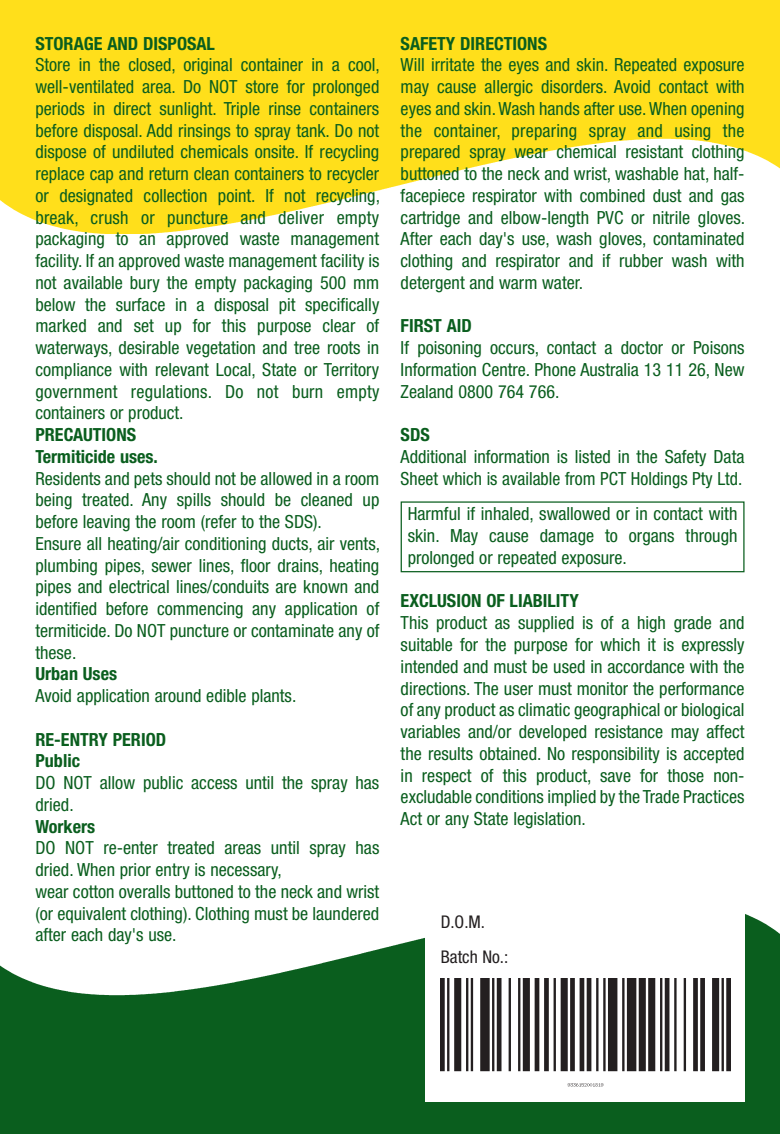
<style>
.page{position:relative;width:780px;height:1134px;background:#fff}
.page>*{position:absolute;margin:0;border:0;box-sizing:border-box;transform-origin:0 0}
.t1{font:condensed 18px/21.8px "Helvetica Neue";color:#0a5e1e;text-align:justify}
.t2{font:700 condensed 18px "Helvetica Neue";color:#0a5e1e}
.t3{font:condensed 17.5px "Helvetica Neue";color:#231f20}
</style>
<div class="page">
<img style="left:0;top:0;width:780px;height:234px">
<img style="left:0;top:914px;width:780px;height:220px">
<div style="left:425px;top:900px;width:319px;height:201px;background:#fff"></div>
<img style="left:440px;top:978px;width:290px;height:109px">
<div style="left:400px;top:501px;width:344px;height:71px;border:1px solid #0a5e1e"></div>
<p class="t2" style="left:35px;top:32px;width:181px">STORAGE AND DISPOSAL</p>
<p class="t1" style="left:35px;top:54px;width:346px">Store in the closed, original container in a cool, well-ventilated area. Do NOT store for prolonged periods in direct sunlight. Triple rinse containers before disposal. Add rinsings to spray tank. Do not dispose of undiluted chemicals onsite. If recycling replace cap and return clean containers to recycler or designated collection point. If not recycling, break, crush or puncture and deliver empty packaging to an approved waste management facility. If an approved waste management facility is not available bury the empty packaging 500 mm below the surface in a disposal pit specifically marked and set up for this purpose clear of waterways, desirable vegetation and tree roots in compliance with relevant Local, State or Territory government regulations. Do not burn empty containers or product.</p>
<p class="t2" style="left:35px;top:424px;width:102px">PRECAUTIONS</p>
<p class="t2" style="left:35px;top:445px;width:124px">Termiticide uses.</p>
<p class="t1" style="left:35px;top:467px;width:345px">Residents and pets should not be allowed in a room being treated. Any spills should be cleaned up before leaving the room (refer to the SDS).</p>
<p class="t1" style="left:35px;top:532px;width:346px">Ensure all heating/air conditioning ducts, air vents, plumbing pipes, sewer lines, floor drains, heating pipes and electrical lines/conduits are known and identified before commencing any application of termiticide. Do NOT puncture or contaminate any of these.</p>
<p class="t2" style="left:35px;top:663px;width:83px">Urban Uses</p>
<p class="t1" style="left:35px;top:685px;width:262px">Avoid application around edible plants.</p>
<p class="t2" style="left:35px;top:728px;width:132px">RE-ENTRY PERIOD</p>
<p class="t2" style="left:35px;top:750px;width:46px">Public</p>
<p class="t1" style="left:35px;top:772px;width:345px">DO NOT allow public access until the spray has dried.</p>
<p class="t2" style="left:35px;top:815px;width:61px">Workers</p>
<p class="t1" style="left:35px;top:837px;width:345px">DO NOT re-enter treated areas until spray has dried. When prior entry is necessary,</p>
<p class="t1" style="left:35px;top:880px;width:345px">wear cotton overalls buttoned to the neck and wrist (or equivalent clothing). Clothing must be laundered after each day's use.</p>
<p class="t2" style="left:400px;top:32px;width:148px">SAFETY DIRECTIONS</p>
<p class="t1" style="left:400px;top:54px;width:346px">Will irritate the eyes and skin. Repeated exposure may cause allergic disorders. Avoid contact with eyes and skin. Wash hands after use. When opening the container, preparing spray and using the prepared spray wear chemical resistant clothing buttoned to the neck and wrist, washable hat, half&shy;facepiece respirator with combined dust and gas cartridge and elbow-length PVC or nitrile gloves.<br>After each day's use, wash gloves, contaminated clothing and respirator and if rubber wash with detergent and warm water.</p>
<p class="t2" style="left:400px;top:315px;width:73px">FIRST AID</p>
<p class="t1" style="left:400px;top:337px;width:345px">If poisoning occurs, contact a doctor or Poisons Information Centre. Phone Australia 13 11 26, New Zealand 0800 764 766.</p>
<p class="t2" style="left:400px;top:424px;width:31px">SDS</p>
<p class="t1" style="left:400px;top:445px;width:345px">Additional information is listed in the Safety Data<br>Sheet which is available from PCT Holdings Pty Ltd.</p>
<p class="t1" style="left:407px;top:503px;width:331px">Harmful if inhaled, swallowed or in contact with skin. May cause damage to organs through prolonged or repeated exposure.</p>
<p class="t2" style="left:400px;top:590px;width:180px">EXCLUSION OF LIABILITY</p>
<p class="t1" style="left:400px;top:612px;width:345px">This product as supplied is of a high grade and suitable for the purpose for which it is expressly intended and must be used in accordance with the directions. The user must monitor the performance of any product as climatic geographical or biological variables and/or developed resistance may affect the results obtained. No responsibility is accepted in respect of this product, save for those non&shy;excludable conditions implied by the Trade Practices Act or any State legislation.</p>
<p class="t3" style="left:440px;top:912px;width:46px">D.O.M.</p>
<p class="t3" style="left:440px;top:947px;width:69px">Batch No.:</p>
</div>
